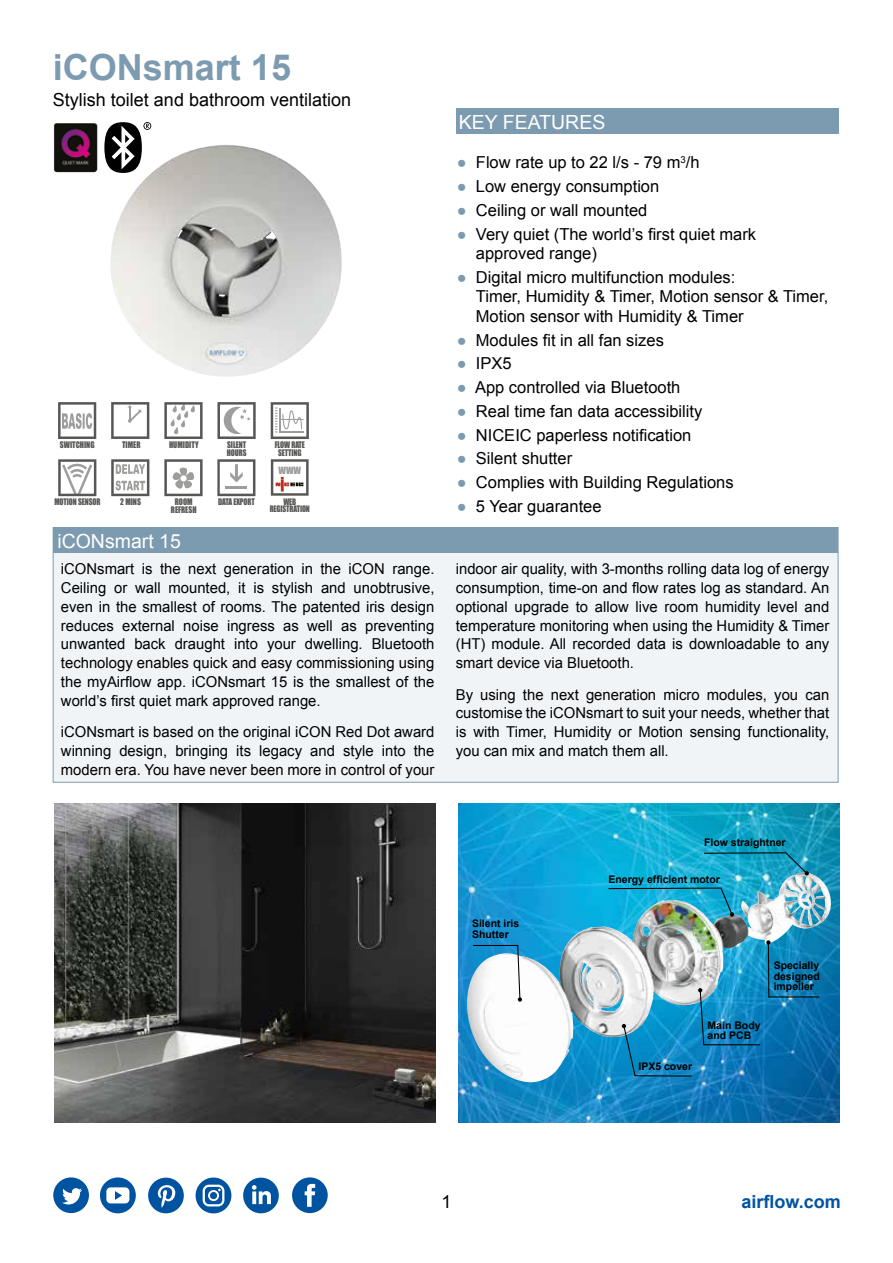
<style>
.page{position:relative;width:893px;height:1263px;background:#fff}
.page>*{position:absolute;margin:0;border:0;box-sizing:border-box;transform-origin:0 0}
.t1{font:700 36px "Arial";color:#7c9bb0}
.t2{font:19.5px "Arial";color:#fff}
.t3{font:18px "Arial";color:#000}
.t4{font:700 18px "Arial";color:#0053a1}
.t5{font:16.5px/19.5px "Arial";color:#000}
.t6{font:15px/18.8px "Arial";color:#000;text-align:justify}
.t7{font:700 10.5px/10.6px "Arial";color:#000}
.t8{font:9.3px "Impact";color:#9d9d9c}
.t9{font:8.4px/7.6px "Impact";letter-spacing:-.01em;color:#575756;scale:.88 1}
.t10{font:8.4px "Impact";letter-spacing:-.01em;color:#575756;scale:.9 1}
.t11{font:8.25px/7.5px "Impact";letter-spacing:-.01em;color:#575756;text-align:center;scale:.88 1}
.s1{color:#7c9bb0}
</style>
<div class="page">
<svg style="left:53px;top:1177px;width:36px;height:36px"></svg>
<div style="left:100px;top:1177px;width:36px;height:36px;background:#0053a1;border-radius:50%"></div>
<svg style="left:106px;top:1187px;width:23px;height:16px"></svg>
<svg style="left:148px;top:1177px;width:36px;height:36px"></svg>
<div style="left:196px;top:1177px;width:35px;height:36px;background:#0053a1;border-radius:50%"></div>
<svg style="left:203px;top:1184px;width:21px;height:22px"></svg>
<svg style="left:243px;top:1177px;width:36px;height:36px"></svg>
<svg style="left:292px;top:1177px;width:36px;height:36px"></svg>
<img style="left:110px;top:145px;width:232px;height:232px">
<img style="left:458px;top:803px;width:381px;height:320px">
<img style="left:54px;top:803px;width:381px;height:320px">
<div style="left:53px;top:527px;width:785px;height:255px;background:#f1f4f7"></div>
<div style="left:53px;top:527px;width:785px;height:26px;background:#7c9bb0"></div>
<div style="left:457px;top:108px;width:382px;height:26px;background:#7c9bb0"></div>
<img style="left:53px;top:123px;width:44px;height:49px">
<svg style="left:104px;top:122px;width:47px;height:51px"></svg>
<svg style="left:58px;top:402px;width:38px;height:37px"></svg>
<svg style="left:111px;top:402px;width:38px;height:37px"></svg>
<svg style="left:217px;top:402px;width:39px;height:37px"></svg>
<svg style="left:164px;top:402px;width:39px;height:37px"></svg>
<svg style="left:271px;top:402px;width:38px;height:37px"></svg>
<svg style="left:111px;top:459px;width:38px;height:37px"></svg>
<svg style="left:217px;top:459px;width:38px;height:37px"></svg>
<hr style="left:226px;top:486px;width:21px;height:3px;background:#9d9d9c">
<svg style="left:164px;top:459px;width:39px;height:37px"></svg>
<svg style="left:271px;top:459px;width:38px;height:37px"></svg>
<svg style="left:58px;top:459px;width:38px;height:37px"></svg>
<img style="left:461px;top:872px;width:373px;height:214px">
<svg style="left:472px;top:944px;width:50px;height:58px"></svg>
<img style="left:607px;top:887px;width:127px;height:29px">
<svg style="left:703px;top:852px;width:106px;height:23px;background:#1a9fbf"></svg>
<svg style="left:622px;top:940px;width:198px;height:137px;background:#4198c2"></svg>
<h1 class="t1" style="left:53px;top:44px;width:240px">iCONsmart 15</h1>
<p class="t3" style="left:53px;top:88px;width:300px">Stylish toilet and bathroom ventilation</p>
<p class="t10" style="left:60px;top:438px;width:40px">SWITCHING</p>
<p class="t10" style="left:122px;top:438px;width:22px">TIMER</p>
<p class="t9" style="left:227px;top:441px;width:24px">SILENT<br>HOURS</p>
<p class="t10" style="left:169px;top:438px;width:34px">HUMIDITY</p>
<p class="t9" style="left:275px;top:441px;width:36px;text-align:center">FLOW RATE<br>SETTING</p>
<p class="t9" style="left:54px;top:498px;width:54px">MOTION SENSOR</p>
<p class="t8" style="left:279px;top:463px;width:24px">WWW</p>
<p class="t10" style="left:120px;top:495px;width:25px">2 MINS</p>
<p class="t10" style="left:175px;top:495px;width:21px">ROOM</p>
<p class="t9" style="left:218px;top:498px;width:43px">DATA EXPORT</p>
<p class="t10" style="left:171px;top:503px;width:30px">REFRESH</p>
<p class="t11" style="left:270px;top:497px;width:47px">WEB<br>REGISTRATION</p>
<h2 class="t2" style="left:57px;top:528px;width:125px">iCONsmart 15</h2>
<p class="t6" style="left:61px;top:560px;width:375px">iCONsmart is the next generation in the iCON range.<br>Ceiling or wall mounted, it is stylish and unobtrusive, even in the smallest of rooms. The patented iris design reduces external noise ingress as well as preventing unwanted back draught into your dwelling. Bluetooth technology enables quick and easy commissioning using the myAirflow app. iCONsmart 15 is the smallest of the world’s first quiet mark approved range.</p>
<p class="t6" style="left:61px;top:722px;width:375px">iCONsmart is based on the original iCON Red Dot award winning design, bringing its legacy and style into the modern era. You have never been more in control of your</p>
<h2 class="t2" style="left:459px;top:109px;width:148px">KEY FEATURES</h2>
<p class="t5" style="left:457px;top:153px;width:244px"><span class="s1">●</span> Flow rate up to 22 l/s - 79 m<sup>3</sup>/h</p>
<p class="t5" style="left:457px;top:177px;width:204px"><span class="s1">●</span> Low energy consumption</p>
<p class="t5" style="left:457px;top:200px;width:192px"><span class="s1">●</span> Ceiling or wall mounted</p>
<p class="t5" style="left:476px;top:224px;width:282px;text-indent:-19px"><span class="s1">●</span> Very quiet (The world’s first quiet mark approved range)</p>
<p class="t5" style="left:476px;top:267px;width:354px;text-indent:-19px"><span class="s1">●</span> Digital micro multifunction modules:<br>Timer, Humidity &amp; Timer, Motion sensor &amp; Timer,<br>Motion sensor with Humidity &amp; Timer</p>
<p class="t5" style="left:457px;top:330px;width:209px"><span class="s1">●</span> Modules fit in all fan sizes</p>
<p class="t5" style="left:457px;top:354px;width:56px"><span class="s1">●</span> IPX5</p>
<p class="t5" style="left:457px;top:378px;width:225px"><span class="s1">●</span> App controlled via Bluetooth</p>
<p class="t5" style="left:457px;top:401px;width:247px"><span class="s1">●</span> Real time fan data accessibility</p>
<p class="t5" style="left:457px;top:425px;width:236px"><span class="s1">●</span> NICEIC paperless notification</p>
<p class="t5" style="left:457px;top:449px;width:117px"><span class="s1">●</span> Silent shutter</p>
<p class="t5" style="left:457px;top:473px;width:278px"><span class="s1">●</span> Complies with Building Regulations</p>
<p class="t5" style="left:457px;top:497px;width:146px"><span class="s1">●</span> 5 Year guarantee</p>
<p class="t6" style="left:456px;top:560px;width:375px">indoor air quality, with 3-months rolling data log of energy consumption, time-on and flow rates log as standard. An optional upgrade to allow live room humidity level and temperature monitoring when using the Humidity &amp; Timer (HT) module. All recorded data is downloadable to any smart device via Bluetooth.</p>
<p class="t6" style="left:456px;top:685px;width:375px">By using the next generation micro modules, you can customise the iCONsmart to suit your needs, whether that is with Timer, Humidity or Motion sensing functionality, you can mix and match them all.</p>
<p class="t7" style="left:472px;top:919px;width:49px">Silent iris<br>Shutter</p>
<p class="t7" style="left:704px;top:837px;width:83px">Flow straightner</p>
<p class="t7" style="left:608px;top:874px;width:113px">Energy efficient motor</p>
<p class="t7" style="left:638px;top:1061px;width:55px">IPX5 cover</p>
<p class="t7" style="left:707px;top:1020px;width:55px">Main Body and PCB</p>
<p class="t7" style="left:774px;top:960px;width:48px;text-align:justify">Specially designed impeller</p>
<p class="t3" style="left:441px;top:1190px;width:12px">1</p>
<p class="t4" style="left:741px;top:1190px;width:101px">airflow.com</p>
</div>
